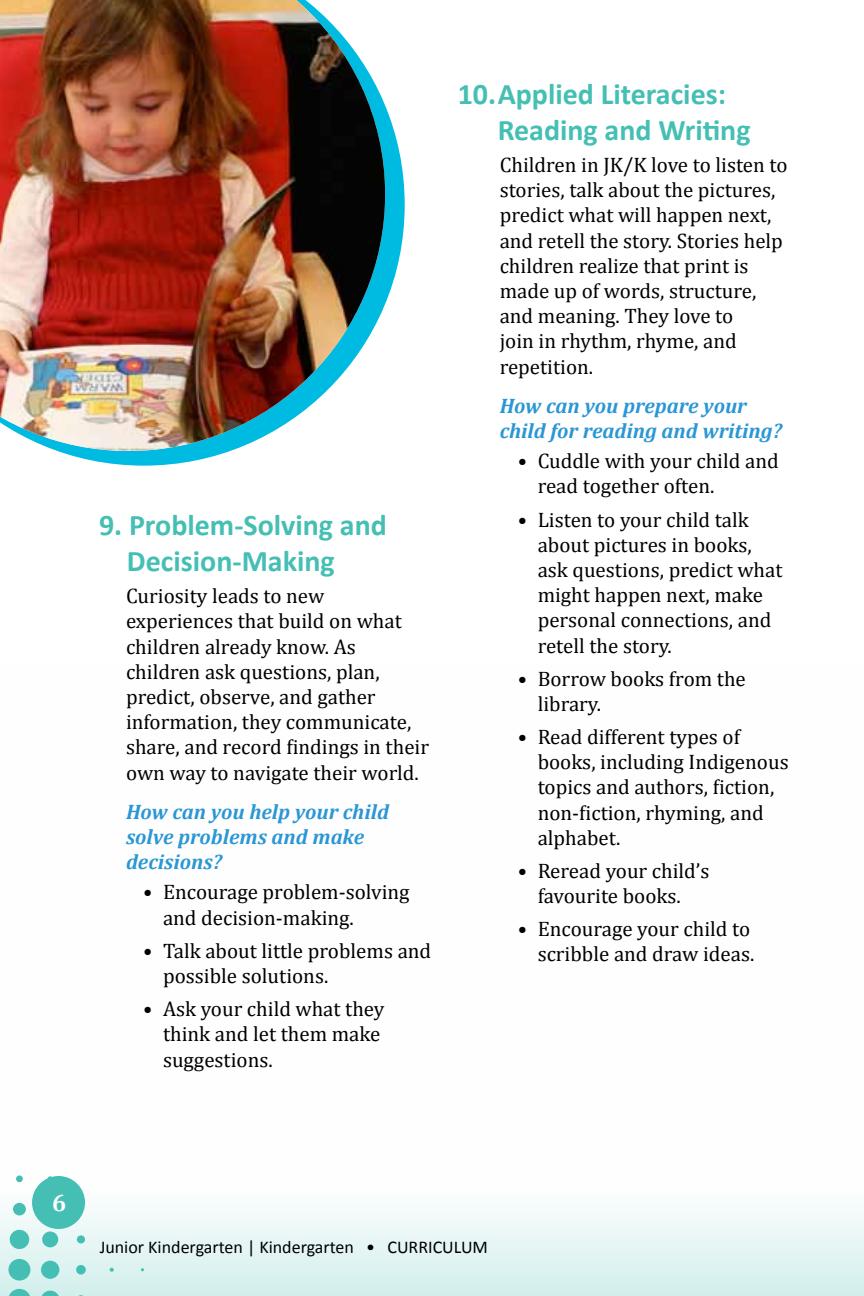
<style>
.page{position:relative;width:864px;height:1296px;background:#fff}
.page>*{position:absolute;margin:0;border:0;box-sizing:border-box;transform-origin:0 0}
.t1{font:700 30px/36px "Calibri";color:#45bfb4}
.t2{font:700 24px "Cambria";color:#fff}
.t3{font:21px/25.2px "Cambria";color:#000}
.t4{font:italic 700 21px/25.2px "Cambria";color:#2a97d4}
.t5{font:18px "Calibri";color:#000}
</style>
<div class="page">
<svg style="left:0;top:1176px;width:863px;height:120px"></svg>
<svg style="left:8px;top:1289px;width:23px;height:7px"></svg>
<svg style="left:41px;top:1291px;width:19px;height:5px"></svg>
<div style="left:8px;top:1259px;width:22px;height:22px;background:#45bfb4;border-radius:50%"></div>
<div style="left:41px;top:1261px;width:18px;height:18px;background:#45bfb4;border-radius:50%"></div>
<div style="left:76px;top:1265px;width:10px;height:10px;background:#45bfb4;border-radius:50%"></div>
<svg style="left:110px;top:1268px;width:4px;height:4px"></svg>
<div style="left:10px;top:1230px;width:19px;height:19px;background:#45bfb4;border-radius:50%"></div>
<div style="left:42px;top:1232px;width:16px;height:15px;background:#45bfb4;border-radius:50%"></div>
<div style="left:77px;top:1235px;width:8px;height:8px;background:#45bfb4;border-radius:50%"></div>
<div style="left:13px;top:1203px;width:13px;height:12px;background:#45bfb4;border-radius:50%"></div>
<div style="left:16px;top:1175px;width:7px;height:7px;background:#45bfb4;border-radius:50%"></div>
<div style="left:32px;top:1176px;width:53px;height:53px;background:#45bfb4;border-radius:50%"></div>
<hr style="left:863px;top:663px;width:1px;height:633px;background:#45bfb4">
<svg style="left:58px;top:105px;width:347px;height:361px"></svg>
<img style="left:0;top:0;width:385px;height:451px">
<h1 class="t1" style="left:127px;top:507px;width:261px;text-indent:-28px">9. Problem-Solving and<br>Decision-Making</h1>
<p class="t3" style="left:126px;top:583px;width:305px">Curiosity leads to new experiences that build on what children already know. As children ask questions, plan, predict, observe, and gather information, they communicate, share, and record findings in their own way to navigate their world.</p>
<p class="t4" style="left:126px;top:799px;width:265px">How can you help your child solve problems and make decisions?</p>
<p class="t3" style="left:163px;top:880px;width:248px;text-indent:-20px">• Encourage problem-solving and decision-making.</p>
<p class="t3" style="left:163px;top:938px;width:270px;text-indent:-20px">• Talk about little problems and possible solutions.</p>
<p class="t3" style="left:163px;top:996px;width:223px;text-indent:-20px">• Ask your child what they think and let them make suggestions.</p>
<h1 class="t1" style="left:498px;top:76px;width:254px;text-indent:-40px">10.Applied Literacies:<br>Reading and Writing</h1>
<p class="t3" style="left:500px;top:152px;width:289px">Children in JK/K love to listen to stories, talk about the pictures, predict what will happen next, and retell the story. Stories help children realize that print is made up of words, structure, and meaning. They love to<br>join in rhythm, rhyme, and repetition.</p>
<p class="t4" style="left:500px;top:392px;width:284px">How can you prepare your child for reading and writing?</p>
<p class="t3" style="left:538px;top:448px;width:243px;text-indent:-20px">• Cuddle with your child and read together often.</p>
<p class="t3" style="left:538px;top:507px;width:246px;text-indent:-20px">• Listen to your child talk about pictures in books, ask questions, predict what might happen next, make personal connections, and retell the story.</p>
<p class="t3" style="left:538px;top:666px;width:210px;text-indent:-20px">• Borrow books from the library.</p>
<p class="t3" style="left:538px;top:724px;width:253px;text-indent:-20px">• Read different types of books, including Indigenous topics and authors, fiction, non-fiction, rhyming, and alphabet.</p>
<p class="t3" style="left:518px;top:858px;width:193px;text-align:center">• Reread your child’s favourite books.</p>
<p class="t3" style="left:518px;top:916px;width:238px;text-align:right">• Encourage your child to scribble and draw ideas.</p>
<p class="t2" style="left:52px;top:1188px;width:16px">6</p>
<p class="t5" style="left:100px;top:1236px;width:390px">Junior Kindergarten | Kindergarten • CURRICULUM</p>
</div>
